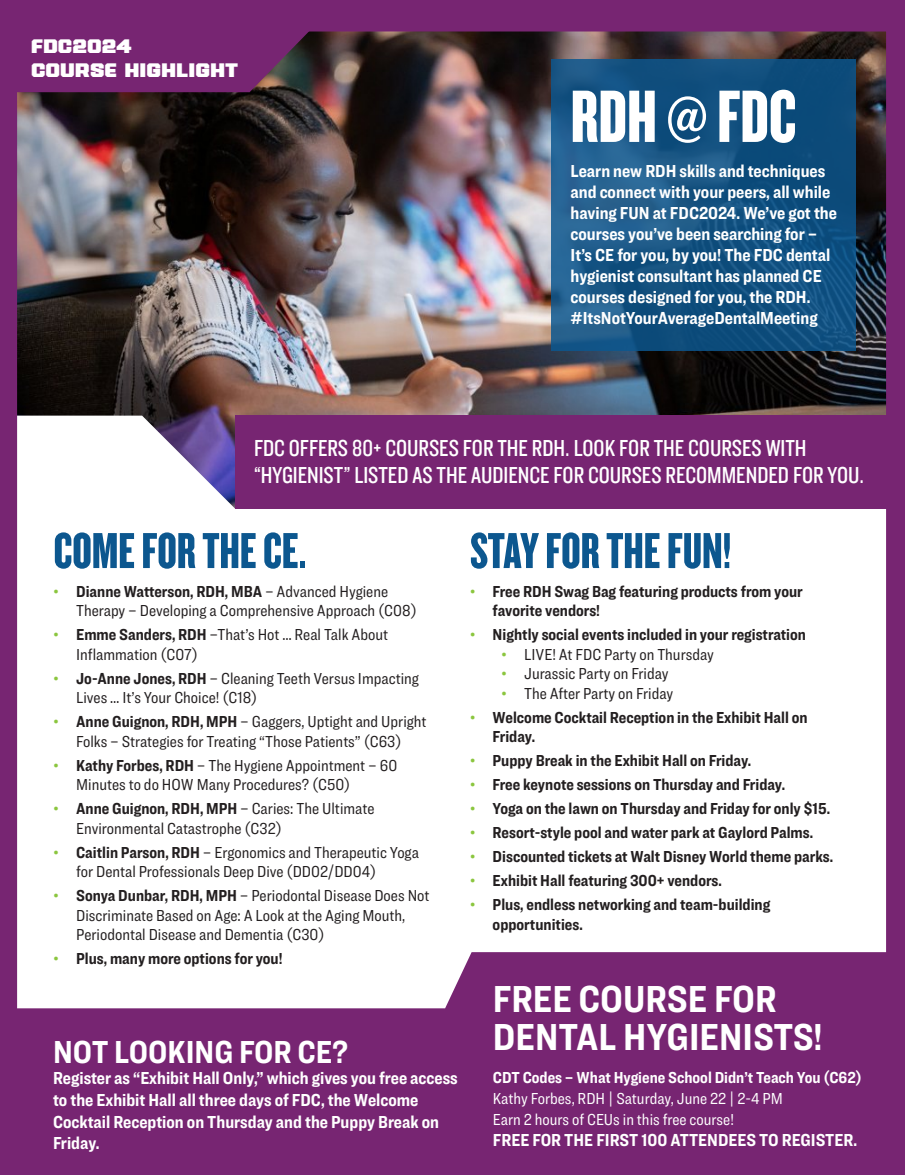
<style>
.page{position:relative;width:905px;height:1175px;background:#fff}
.page>*{position:absolute;margin:0;border:0;box-sizing:border-box;transform-origin:0 0}
.t1{font:76.95px "Knockout 68 Full Featherwt";color:#fff}
.t2{font:52.5px "Knockout 68 Full Featherwt";color:#0c578f}
.t3{font:700 39px/37.5px "Ringside Condensed";color:#fff}
.t4{font:700 33px "Ringside Condensed";color:#fff}
.t5{font:24px/27px "Knockout 29 Junior Ltweight";color:#fff}
.t6{font:19.5px/23.4px "Power Station Block Wide Low";color:#fff}
.t7{font:700 18px/21px "Ringside Condensed";color:#fff}
.t8{font:16.5px/19.5px "Ringside Condensed";color:#231f20}
.t9{font:700 16.5px/19.5px "Ringside Condensed";color:#231f20}
.t10{font:16.5px/21px "Ringside Condensed";color:#fff}
.s1{color:#8bc63e}
.s2{font-weight:700}
.s3{font-weight:400;color:#8bc63e}
</style>
<div class="page">
<img style="left:0;top:0;width:904px;height:952px">
<svg style="left:551px;top:59px;width:305px;height:291px;background:#155383"></svg>
<div style="left:235px;top:414px;width:669px;height:94px;background:#772572"></div>
<svg style="left:4px;top:21px;width:315px;height:71px;background:#70266b"></svg>
<svg style="left:0;top:952px;width:904px;height:222px;background:#874083"></svg>
<p class="t6" style="left:31px;top:34px;width:208px">FDC2024<br>COURSE HIGHLIGHT</p>
<p class="t1" style="left:570px;top:70px;width:227px">RDH @ FDC</p>
<p class="t7" style="left:570px;top:160px;width:268px">Learn new RDH skills and techniques and connect with your peers, all while having FUN at FDC2024. We’ve got the courses you’ve been searching for – It’s CE for you, by you! The FDC dental hygienist consultant has planned CE courses designed for you, the RDH. #ItsNotYourAverageDentalMeeting</p>
<p class="t5" style="left:254px;top:433px;width:611px">FDC OFFERS 80+ COURSES FOR THE RDH. LOOK FOR THE COURSES WITH “HYGIENIST” LISTED AS THE AUDIENCE FOR COURSES RECOMMENDED FOR YOU.</p>
<p class="t2" style="left:54px;top:519px;width:254px">COME FOR THE CE.</p>
<p class="t8" style="left:76px;top:581px;width:342px;text-indent:-23px"><span class="s1">•</span> <span class="s2">Dianne Watterson, RDH, MBA</span> – Advanced Hygiene<br>Therapy – Developing a Comprehensive Approach (C08)</p>
<p class="t8" style="left:76px;top:624px;width:313px;text-indent:-23px"><span class="s1">•</span> <span class="s2">Emme Sanders, RDH</span> –That’s Hot … Real Talk About<br>Inflammation (C07)</p>
<p class="t8" style="left:76px;top:668px;width:344px;text-indent:-23px"><span class="s1">•</span> <span class="s2">Jo-Anne Jones, RDH</span> – Cleaning Teeth Versus Impacting<br>Lives … It’s Your Choice! (C18)</p>
<p class="t8" style="left:54px;top:711px;width:374px;text-align:center"><span class="s1">•</span> <span class="s2">Anne Guignon, RDH, MPH</span> – Gaggers, Uptight and Upright<br>Folks – Strategies for Treating “Those Patients” (C63)</p>
<p class="t8" style="left:76px;top:755px;width:323px;text-indent:-23px"><span class="s1">•</span> <span class="s2">Kathy Forbes, RDH</span> – The Hygiene Appointment – 60<br>Minutes to do HOW Many Procedures? (C50)</p>
<p class="t8" style="left:76px;top:798px;width:300px;text-indent:-23px"><span class="s1">•</span> <span class="s2">Anne Guignon, RDH, MPH</span> – Caries: The Ultimate<br>Environmental Catastrophe (C32)</p>
<p class="t8" style="left:76px;top:842px;width:344px;text-indent:-23px"><span class="s1">•</span> <span class="s2">Caitlin Parson, RDH</span> – Ergonomics and Therapeutic Yoga for Dental Professionals Deep Dive (DD02/DD04)</p>
<p class="t8" style="left:76px;top:885px;width:355px;text-indent:-23px"><span class="s1">•</span> <span class="s2">Sonya Dunbar, RDH, MPH</span> – Periodontal Disease Does Not<br>Discriminate Based on Age: A Look at the Aging Mouth,<br>Periodontal Disease and Dementia (C30)</p>
<p class="t9" style="left:54px;top:948px;width:230px"><span class="s3">•</span> Plus, many more options for you!</p>
<p class="t4" style="left:53px;top:1028px;width:296px">NOT LOOKING FOR CE?</p>
<p class="t7" style="left:53px;top:1067px;width:406px;line-height:21.6px">Register as “Exhibit Hall Only,” which gives you free access to the Exhibit Hall all three days of FDC, the Welcome Cocktail Reception on Thursday and the Puppy Break on Friday.</p>
<p class="t2" style="left:470px;top:519px;width:263px">STAY FOR THE FUN!</p>
<p class="t9" style="left:492px;top:581px;width:311px;text-indent:-23px"><span class="s3">•</span> Free RDH Swag Bag featuring products from your favorite vendors!</p>
<p class="t9" style="left:470px;top:624px;width:337px"><span class="s3">•</span> Nightly social events included in your registration</p>
<p class="t8" style="left:501px;top:644px;width:214px"><span class="s1">•</span> LIVE! At FDC Party on Thursday</p>
<p class="t8" style="left:501px;top:663px;width:168px"><span class="s1">•</span> Jurassic Party on Friday</p>
<p class="t8" style="left:501px;top:683px;width:173px"><span class="s1">•</span> The After Party on Friday</p>
<p class="t9" style="left:492px;top:707px;width:316px;text-indent:-23px"><span class="s3">•</span> Welcome Cocktail Reception in the Exhibit Hall on<br>Friday.</p>
<p class="t9" style="left:470px;top:750px;width:283px"><span class="s3">•</span> Puppy Break in the Exhibit Hall on Friday.</p>
<p class="t9" style="left:470px;top:774px;width:316px"><span class="s3">•</span> Free keynote sessions on Thursday and Friday.</p>
<p class="t9" style="left:470px;top:798px;width:361px"><span class="s3">•</span> Yoga on the lawn on Thursday and Friday for only $15.</p>
<p class="t9" style="left:470px;top:822px;width:344px"><span class="s3">•</span> Resort-style pool and water park at Gaylord Palms.</p>
<p class="t9" style="left:470px;top:846px;width:364px"><span class="s3">•</span> Discounted tickets at Walt Disney World theme parks.</p>
<p class="t9" style="left:470px;top:870px;width:253px"><span class="s3">•</span> Exhibit Hall featuring 300+ vendors.</p>
<p class="t9" style="left:492px;top:894px;width:279px;text-indent:-23px"><span class="s3">•</span> Plus, endless networking and team-building opportunities.</p>
<p class="t3" style="left:493px;top:979px;width:331px">FREE COURSE FOR<br>DENTAL HYGIENISTS!</p>
<p class="t10" style="left:493px;top:1066px;width:370px"><span class="s2">CDT Codes – What Hygiene School Didn’t Teach You (C62)<br></span>Kathy Forbes, RDH | Saturday, June 22 | 2-4 PM<br>Earn 2 hours of CEUs in this free course!</p>
<p class="t7" style="left:493px;top:1129px;width:365px">FREE FOR THE FIRST 100 ATTENDEES TO REGISTER.</p>
</div>
